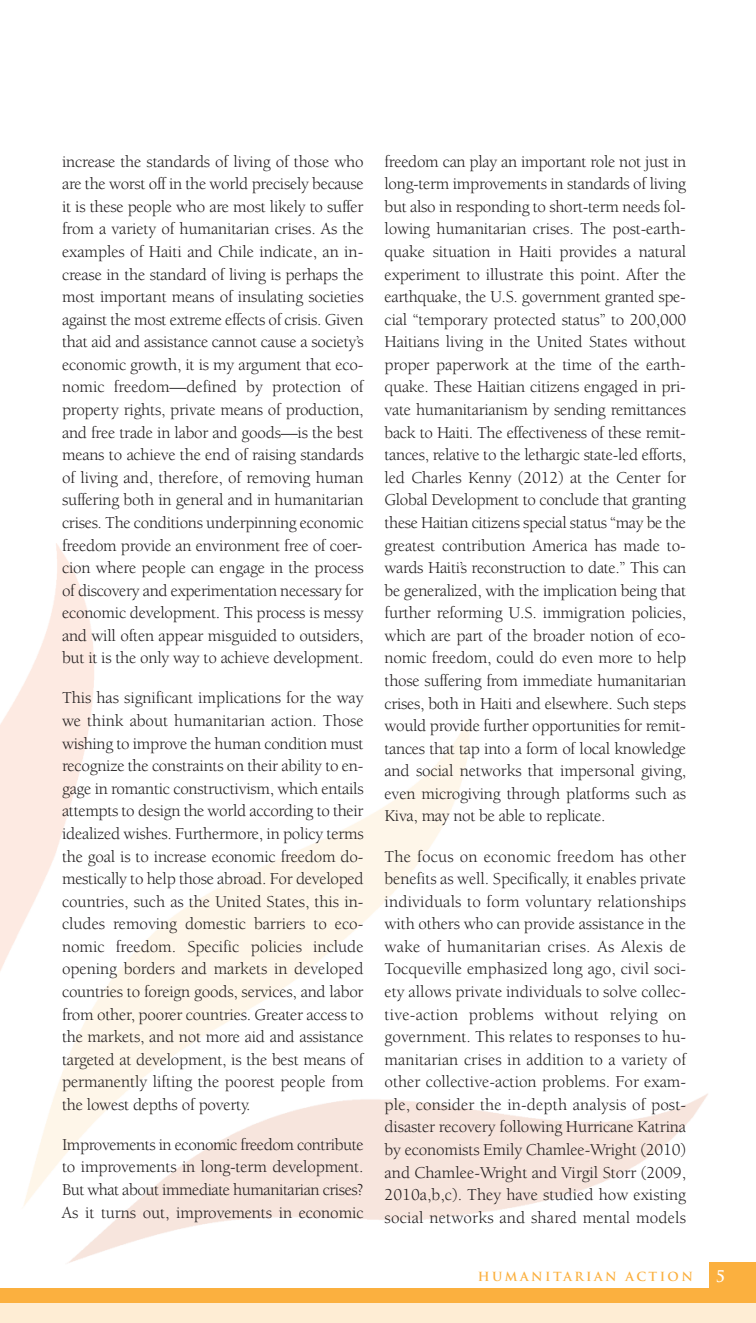
<style>
.page{position:relative;width:756px;height:1323px;background:#fff}
.page>*{position:absolute;margin:0;border:0;box-sizing:border-box;transform-origin:0 0}
.t1{font:17.15px/22.6px "Berkeley";letter-spacing:-.01em;color:#231f20;text-align:justify}
.t2{font:700 15.75px "Trajan";color:#fff}
.t3{font:700 12.25px "Trajan";letter-spacing:.2em;color:#fbb03f}
</style>
<div class="page">
<img style="left:0;top:543px;width:708px;height:721px">
<div style="left:0;top:1288px;width:756px;height:35px;background:#fbb03f"></div>
<div style="left:0;top:1304px;width:756px;height:19px;background:#feedd4"></div>
<div style="left:709px;top:1262px;width:47px;height:37px;background:#fbb03f"></div>
<p class="t1" style="left:62px;top:152px;width:303px">increase the standards of living of those who are the worst off in the world precisely because it is these people who are most likely to suffer from a variety of humanitarian crises. As the examples of Haiti and Chile indicate, an in&shy;crease in the standard of living is perhaps the most important means of insulating societies against the most extreme effects of crisis. Given that aid and assistance cannot cause a society’s economic growth, it is my argument that eco&shy;nomic freedom—defined by protection of property rights, private means of production, and free trade in labor and goods—is the best means to achieve the end of raising standards of living and, therefore, of removing human suffering both in general and in humanitarian crises. The conditions underpinning economic freedom provide an environment free of coer&shy;cion where people can engage in the process of discovery and experimentation necessary for economic development. This process is messy and will often appear misguided to outsiders, but it is the only way to achieve development.</p>
<p class="t1" style="left:62px;top:688px;width:303px">This has significant implications for the way we think about humanitarian action. Those wishing to improve the human condition must recognize the constraints on their ability to en&shy;gage in romantic constructivism, which entails attempts to design the world according to their idealized wishes. Furthermore, in policy terms the goal is to increase economic freedom do&shy;mestically to help those abroad. For developed countries, such as the United States, this in&shy;cludes removing domestic barriers to eco&shy;nomic freedom. Specific policies include opening borders and markets in developed countries to foreign goods, services, and labor from other, poorer countries. Greater access to the markets, and not more aid and assistance targeted at development, is the best means of permanently lifting the poorest people from the lowest depths of poverty.</p>
<p class="t1" style="left:62px;top:1135px;width:303px">Improvements in economic freedom contribute to improvements in long-term development.<br>But what about immediate humanitarian crises?<br>As it turns out, improvements in economic</p>
<p class="t1" style="left:385px;top:152px;width:303px">freedom can play an important role not just in long-term improvements in standards of living but also in responding to short-term needs fol&shy;lowing humanitarian crises. The post-earth&shy;quake situation in Haiti provides a natural experiment to illustrate this point. After the earthquake, the U.S. government granted spe&shy;cial “temporary protected status” to 200,000<br>Haitians living in the United States without proper paperwork at the time of the earth&shy;quake. These Haitian citizens engaged in pri&shy;vate humanitarianism by sending remittances back to Haiti. The effectiveness of these remit&shy;tances, relative to the lethargic state-led efforts, led Charles Kenny (2012) at the Center for Global Development to conclude that granting these Haitian citizens special status “may be the greatest contribution America has made to&shy;wards Haiti’s reconstruction to date.” This can be generalized, with the implication being that further reforming U.S. immigration policies, which are part of the broader notion of eco&shy;nomic freedom, could do even more to help those suffering from immediate humanitarian crises, both in Haiti and elsewhere. Such steps would provide further opportunities for remit&shy;tances that tap into a form of local knowledge and social networks that impersonal giving, even microgiving through platforms such as Kiva, may not be able to replicate.</p>
<p class="t1" style="left:385px;top:846px;width:303px">The focus on economic freedom has other benefits as well. Specifically, it enables private individuals to form voluntary relationships with others who can provide assistance in the wake of humanitarian crises. As Alexis de Tocqueville emphasized long ago, civil soci&shy;ety allows private individuals to solve collec&shy;tive-action problems without relying on government. This relates to responses to hu&shy;manitarian crises in addition to a variety of other collective-action problems. For exam&shy;ple, consider the in-depth analysis of post&shy;disaster recovery following Hurricane Katrina by economists Emily Chamlee-Wright (2010) and Chamlee-Wright and Virgil Storr (2009, 2010a,b,c). They have studied how existing social networks and shared mental models</p>
<p class="t3" style="left:478px;top:1269px;width:217px">HUMANITARIAN ACTION</p>
<p class="t2" style="left:716px;top:1267px;width:11px">5</p>
</div>
